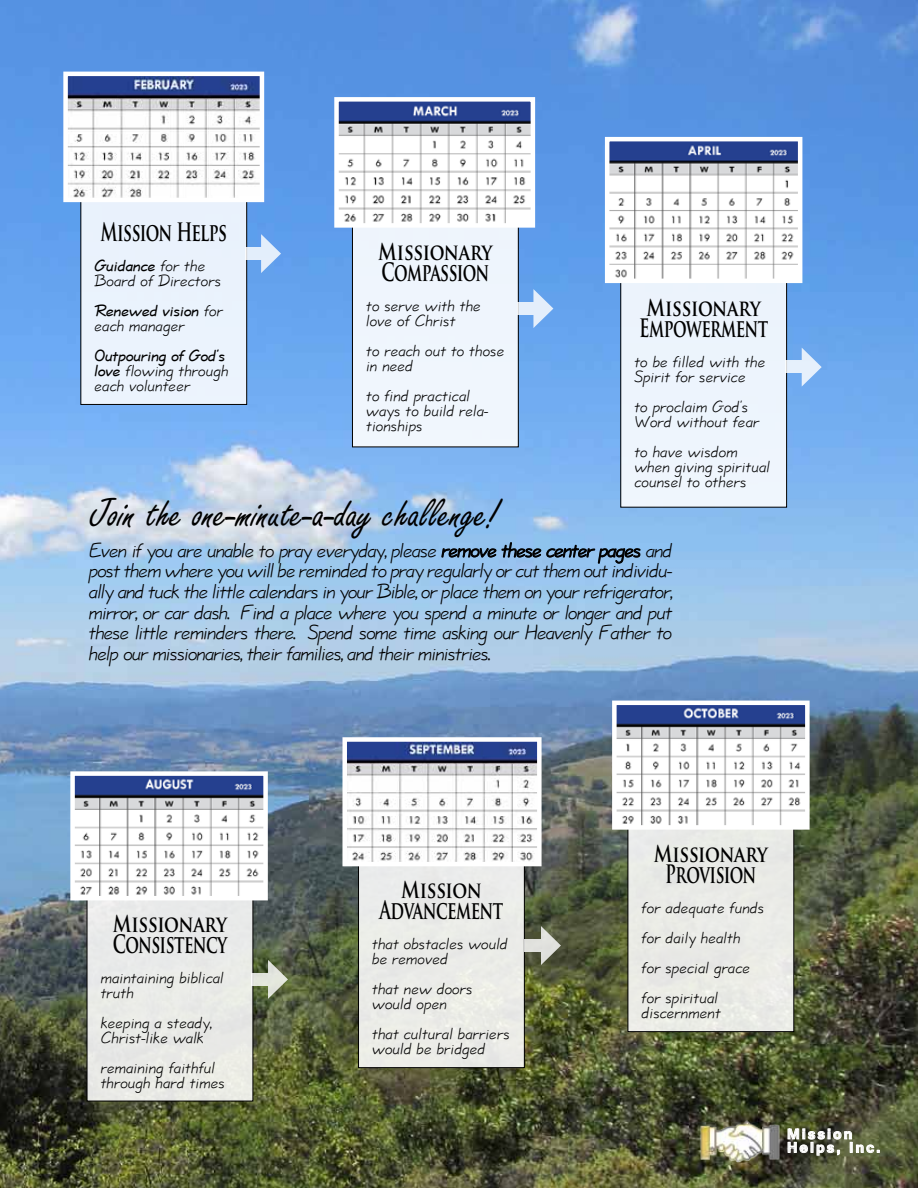
<style>
.page{position:relative;width:918px;height:1188px;background:#fff}
.page>*{position:absolute;margin:0;border:0;box-sizing:border-box;transform-origin:0 0}
.t1{font:43.5px "Freestyle Script";color:#000}
.t2{font:700 24.75px "Trajan Pro";letter-spacing:-.03em;color:#000;scale:.67 1}
.t3{font:22.5px/20.7px "Jolt Normal";letter-spacing:-.05em;color:#000;text-align:justify}
.t4{font:700 22.5px "Trajan Pro";letter-spacing:-.01em;color:#000;scale:.8 1}
.t5{font:18px/15px "Jolt Normal";letter-spacing:-.01em;color:#000}
.t6{font:700 18px "Jolt";letter-spacing:-.01em;color:#000}
.t7{font:700 18px/13.5px "Tunga";letter-spacing:.12em;color:#fff}
.s1{font-family:"Jolt Normal";font-weight:400}
.s2{font-family:"Jolt";font-weight:700}
</style>
<div class="page">
<img style="left:0;top:0;width:918px;height:1188px">
<img style="left:687px;top:1116px;width:110px;height:72px">
<svg style="left:787px;top:1127px;width:93px;height:29px;background:#747863"></svg>
<div style="left:87px;top:897px;width:166px;height:204px;background:#e9eae8"></div>
<svg style="left:268px;top:960px;width:20px;height:39px"></svg>
<div style="left:252px;top:973px;width:21px;height:12px;background:#e3e6dc"></div>
<img style="left:75px;top:776px;width:188px;height:119px">
<div style="left:70px;top:771px;width:198px;height:129px;border:4px solid #fff"></div>
<div style="left:359px;top:863px;width:165px;height:205px;background:#ebece8"></div>
<div style="left:358px;top:863px;width:167px;height:205px;border:1px solid #000"></div>
<svg style="left:541px;top:926px;width:20px;height:39px"></svg>
<div style="left:525px;top:939px;width:21px;height:12px;background:#e0e1dd"></div>
<img style="left:347px;top:742px;width:190px;height:119px">
<div style="left:342px;top:737px;width:200px;height:129px;border:4px solid #fff"></div>
<div style="left:628px;top:827px;width:166px;height:205px;background:#eaebe6"></div>
<img style="left:617px;top:706px;width:188px;height:119px">
<div style="left:612px;top:701px;width:198px;height:129px;border:4px solid #fff"></div>
<div style="left:81px;top:200px;width:166px;height:204px;background:#eaf3fd"></div>
<div style="left:81px;top:200px;width:166px;height:205px;border:1px solid #000"></div>
<svg style="left:261px;top:234px;width:20px;height:39px"></svg>
<div style="left:245px;top:247px;width:21px;height:12px;background:#e3eefb"></div>
<img style="left:68px;top:77px;width:191px;height:120px">
<div style="left:63px;top:72px;width:201px;height:130px;border:4px solid #fff"></div>
<div style="left:352px;top:225px;width:166px;height:222px;background:#eff5fd"></div>
<div style="left:352px;top:225px;width:167px;height:222px;border:1px solid #000"></div>
<svg style="left:533px;top:289px;width:20px;height:39px"></svg>
<div style="left:517px;top:302px;width:22px;height:12px;background:#e4eefb"></div>
<img style="left:339px;top:102px;width:191px;height:121px">
<div style="left:334px;top:97px;width:201px;height:131px;border:4px solid #fff"></div>
<div style="left:621px;top:281px;width:166px;height:226px;background:#edf4fd"></div>
<div style="left:621px;top:280px;width:166px;height:227px;border:1px solid #000"></div>
<svg style="left:802px;top:348px;width:20px;height:39px"></svg>
<div style="left:785px;top:361px;width:22px;height:12px;background:#e6f0fc"></div>
<img style="left:610px;top:142px;width:187px;height:136px">
<div style="left:605px;top:137px;width:197px;height:146px;border:4px solid #fff"></div>
<svg style="left:441px;top:542px;width:200px;height:32px;background:#7ca3c8"></svg>
<h2 class="t2" style="left:100px;top:217px;width:191px">Mission Helps</h2>
<p class="t6" style="left:95px;top:256px;width:113px">Guidance <span class="s1">for the</span></p>
<p class="t5" style="left:95px;top:274px;width:128px">Board of Directors</p>
<p class="t6" style="left:95px;top:301px;width:130px">Renewed vision <span class="s1">for</span></p>
<p class="t5" style="left:95px;top:319px;width:92px">each manager</p>
<p class="t6" style="left:95px;top:346px;width:132px">Outpouring of God’s</p>
<p class="t5" style="left:95px;top:364px;width:136px"><span class="s2">love</span> flowing through each volunteer</p>
<p class="t4" style="left:378px;top:238px;width:144px">Missionary</p>
<h2 class="t2" style="left:381px;top:257px;width:163px">Compassion</h2>
<p class="t5" style="left:366px;top:299px;width:116px">to serve with the love of Christ</p>
<p class="t5" style="left:366px;top:344px;width:140px">to reach out to those in need</p>
<p class="t5" style="left:366px;top:389px;width:124px">to find practical ways to build rela&shy;tionships</p>
<h1 class="t1" style="left:90px;top:490px;width:410px">Join the one-minute-a-day challenge!</h1>
<p class="t4" style="left:647px;top:294px;width:144px">Missionary</p>
<h2 class="t2" style="left:639px;top:312px;width:194px">Empowerment</h2>
<p class="t5" style="left:634px;top:355px;width:133px">to be filled with the<br>Spirit for service</p>
<p class="t5" style="left:634px;top:400px;width:127px">to proclaim God’s<br>Word without fear</p>
<p class="t5" style="left:634px;top:445px;width:137px">to have wisdom when giving spiritual counsel to others</p>
<p class="t3" style="left:89px;top:540px;width:585px">Even if you are unable to pray everyday, please remove these center pages and post them where you will be reminded to pray regularly or cut them out individu&shy;ally and tuck the little calendars in your Bible, or place them on your refrigerator, mirror, or car dash. Find a place where you spend a minute or longer and put these little reminders there. Spend some time asking our Heavenly Father to help our missionaries, their families, and their ministries.</p>
<p class="t4" style="left:113px;top:910px;width:144px">Missionary</p>
<h2 class="t2" style="left:113px;top:928px;width:172px">Consistency</h2>
<p class="t5" style="left:101px;top:971px;width:125px">maintaining biblical truth</p>
<p class="t5" style="left:101px;top:1016px;width:113px">keeping a steady,<br>Christ-like walk</p>
<p class="t5" style="left:101px;top:1061px;width:126px">remaining faithful through hard times</p>
<p class="t4" style="left:401px;top:876px;width:102px">Mission</p>
<h2 class="t2" style="left:379px;top:895px;width:186px">Advancement</h2>
<p class="t5" style="left:372px;top:937px;width:137px">that obstacles would be removed</p>
<p class="t5" style="left:372px;top:982px;width:102px">that new doors would open</p>
<p class="t5" style="left:372px;top:1027px;width:139px">that cultural barriers would be bridged</p>
<p class="t4" style="left:654px;top:840px;width:144px">Missionary</p>
<h2 class="t2" style="left:665px;top:859px;width:137px">Provision</h2>
<p class="t5" style="left:642px;top:894px;width:124px;line-height:30px">for adequate funds for daily health<br>for special grace for spiritual</p>
<p class="t5" style="left:642px;top:1006px;width:81px">discernment</p>
<p class="t7" style="left:787px;top:1126px;width:95px">Mission<br>Helps, Inc.</p>
</div>
